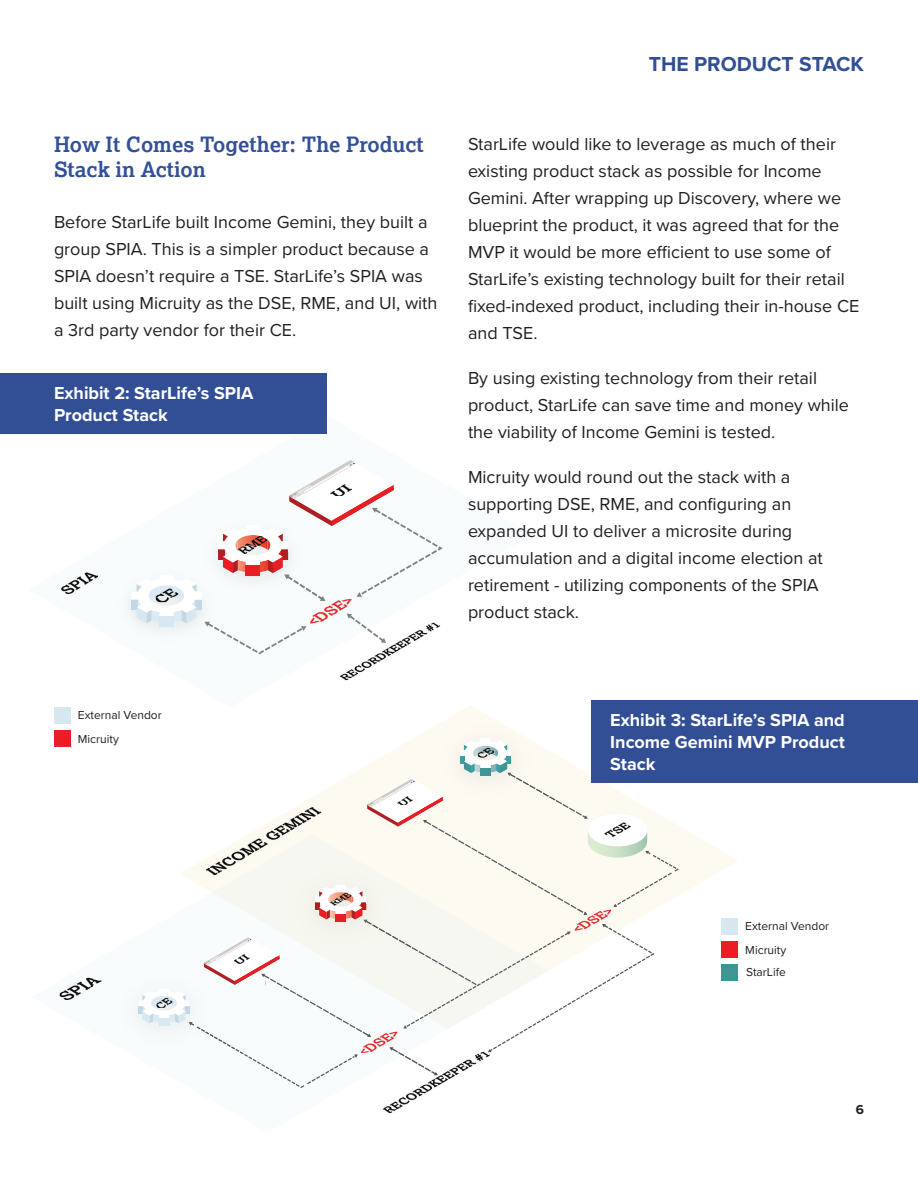
<style>
.page{position:relative;width:918px;height:1188px;background:#fff}
.page>*{position:absolute;margin:0;border:0;box-sizing:border-box;transform-origin:0 0}
.t1{font:700 21px/25.2px "Lexia";color:#315098}
.t2{font:700 21px "Proxima Nova";color:#324f96}
.t3{font:18px/27px "Proxima Nova";color:#231f20}
.t4{font:700 18px/21.6px "Proxima Nova";color:#fff}
.t5{font:700 13.5px "Proxima Nova";color:#231f20}
.t6{font:12px "Proxima Nova";color:#231f20}
</style>
<div class="page">
<svg style="left:679px;top:827px;width:59px;height:68px;fill:#fdfaf2"></svg>
<img style="left:101px;top:980px;width:38px;height:50px">
<img style="left:60px;top:978px;width:41px;height:22px">
<img style="left:383px;top:1088px;width:50px;height:25px">
<svg style="left:139px;top:738px;width:540px;height:350px"></svg>
<img style="left:340px;top:654px;width:52px;height:26px">
<img style="left:61px;top:573px;width:37px;height:21px">
<svg style="left:131px;top:460px;width:312px;height:194px"></svg>
<div style="left:0;top:373px;width:326px;height:61px;background:#324f96"></div>
<div style="left:592px;top:700px;width:326px;height:83px;background:#324f96"></div>
<div style="left:54px;top:730px;width:17px;height:17px;background:#ea1e24"></div>
<div style="left:54px;top:707px;width:17px;height:17px;background:#d7e7f0"></div>
<div style="left:721px;top:941px;width:17px;height:17px;background:#ea1e24"></div>
<div style="left:721px;top:918px;width:17px;height:17px;background:#d7e7f0"></div>
<div style="left:721px;top:964px;width:17px;height:17px;background:#3f9594"></div>
<p class="t2" style="left:649px;top:48px;width:217px">THE PRODUCT STACK</p>
<p class="t1" style="left:54px;top:131px;width:371px">How It Comes Together: The Product<br>Stack in Action</p>
<p class="t3" style="left:468px;top:130px;width:393px">StarLife would like to leverage as much of their existing product stack as possible for Income Gemini. After wrapping up Discovery, where we blueprint the product, it was agreed that for the MVP it would be more efficient to use some of StarLife’s existing technology built for their retail fixed-indexed product, including their in-house CE and TSE.</p>
<p class="t3" style="left:468px;top:364px;width:351px">By using existing technology from their retail</p>
<p class="t3" style="left:468px;top:391px;width:383px">product, StarLife can save time and money while the viability of Income Gemini is tested.</p>
<p class="t3" style="left:468px;top:463px;width:324px">Micruity would round out the stack with a</p>
<p class="t3" style="left:468px;top:490px;width:325px">supporting DSE, RME, and configuring an</p>
<p class="t3" style="left:468px;top:517px;width:326px">expanded UI to deliver a microsite during</p>
<p class="t3" style="left:468px;top:544px;width:356px">accumulation and a digital income election at retirement - utilizing components of the SPIA product stack.</p>
<p class="t3" style="left:54px;top:208px;width:385px">Before StarLife built Income Gemini, they built a group SPIA. This is a simpler product because a SPIA doesn’t require a TSE. StarLife’s SPIA was built using Micruity as the DSE, RME, and UI, with a 3rd party vendor for their CE.</p>
<p class="t4" style="left:54px;top:382px;width:201px">Exhibit 2: StarLife’s SPIA<br>Product Stack</p>
<p class="t6" style="left:78px;top:706px;width:85px">External Vendor</p>
<p class="t6" style="left:78px;top:730px;width:43px">Micruity</p>
<p class="t4" style="left:610px;top:709px;width:236px;text-align:justify">Exhibit 3: StarLife’s SPIA and Income Gemini MVP Product Stack</p>
<p class="t6" style="left:745px;top:917px;width:85px">External Vendor</p>
<p class="t6" style="left:745px;top:942px;width:43px">Micruity</p>
<p class="t6" style="left:746px;top:963px;width:41px">StarLife</p>
<p class="t5" style="left:856px;top:1100px;width:10px">6</p>
</div>
